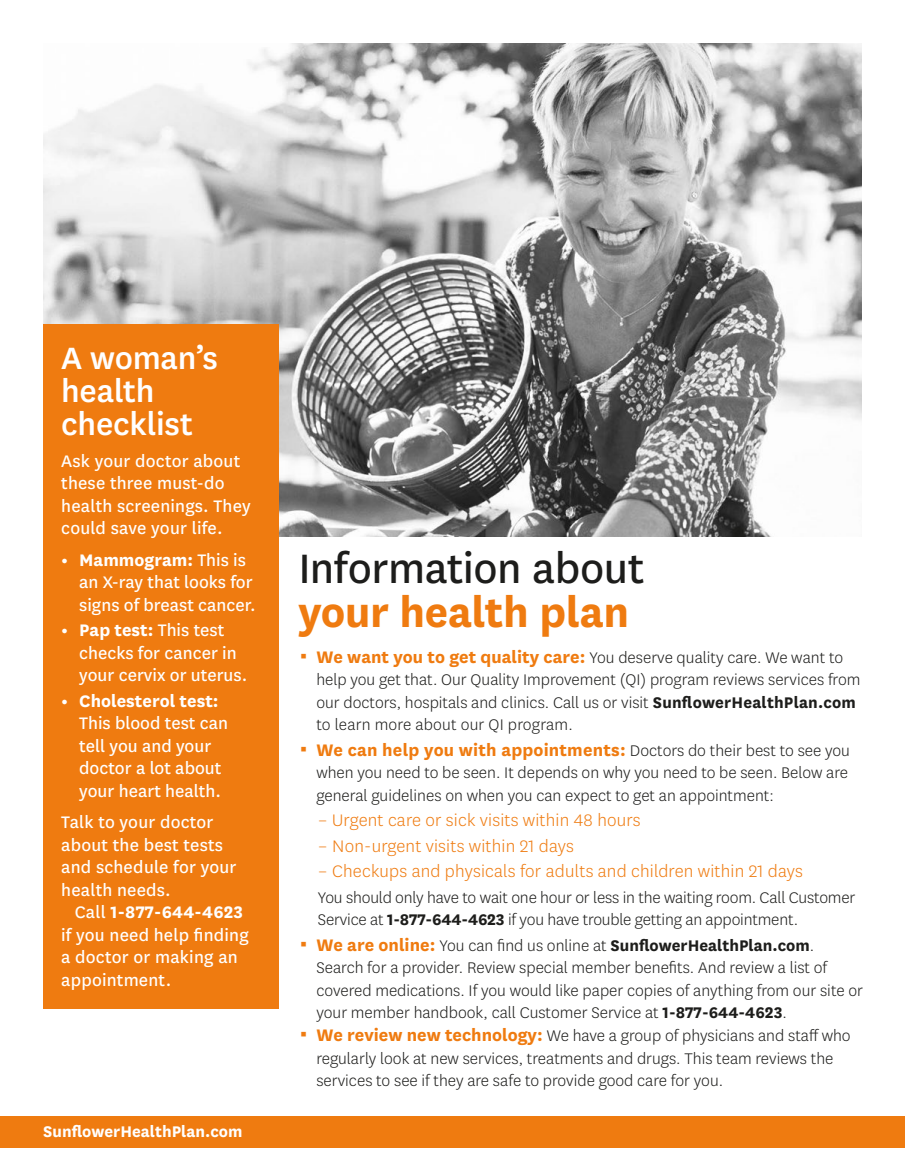
<style>
.page{position:relative;width:905px;height:1175px;background:#fff}
.page>*{position:absolute;margin:0;border:0;box-sizing:border-box;transform-origin:0 0}
.t1{font:48px/43.5px "Centene Sans";letter-spacing:-.01em;color:#1d1d1b}
.t2{font:500 36px/33px "Centene Sans";letter-spacing:-.005em;color:#fff}
.t3{font:19.5px/22.5px "Centene Sans";letter-spacing:.005em;color:#fff}
.t4{font:300 19.5px "Centene Sans";letter-spacing:.01em;color:#ef7b10}
.t5{font:700 19.5px "Centene Sans";letter-spacing:.01em;color:#ef7b10}
.t6{font:700 19.5px "Centene Sans";color:#fff}
.t7{font:300 18px/22.5px "Centene Sans";color:#1d1d1b}
.t8{font:700 18px "Centene Sans";color:#fff}
.s1{font-weight:700}
.s2{font-weight:700;color:#ef7b10}
.s3{font-weight:700;font-size:19.5px;color:#ef7b10}
.s4{font-weight:300;font-size:18px;color:#1d1d1b}
</style>
<div class="page">
<div style="left:0;top:1116px;width:905px;height:31px;background:#ef7b10"></div>
<img style="left:43px;top:43px;width:818px;height:493px">
<div style="left:43px;top:324px;width:235px;height:684px;background:#ef7b10"></div>
<h2 class="t2" style="left:61px;top:339px;width:158px">A woman’s health checklist</h2>
<p class="t3" style="left:61px;top:448px;width:191px">Ask your doctor about these three must-do health screenings. They could save your life.</p>
<p class="t6" style="left:61px;top:546px;width:9px">•</p>
<p class="t3" style="left:79px;top:547px;width:178px"><span class="s1">Mammogram:</span> This is an X-ray that looks for signs of breast cancer.</p>
<p class="t3" style="left:79px;top:618px;width:169px"><span class="s1">Pap test:</span> This test checks for cancer in your cervix or uterus.</p>
<p class="t3" style="left:79px;top:688px;width:150px"><span class="s1">Cholesterol test:<br></span>This blood test can tell you and your doctor a lot about your heart health.</p>
<p class="t3" style="left:61px;top:810px;width:177px">Talk to your doctor about the best tests and schedule for your health needs.</p>
<p class="t3" style="left:61px;top:900px;width:189px;text-indent:13px">Call <span class="s1">1-877-644-4623 </span>if you need help finding a doctor or making an appointment.</p>
<p class="t6" style="left:61px;top:616px;width:9px">•</p>
<p class="t6" style="left:61px;top:687px;width:9px">•</p>
<p class="t8" style="left:43px;top:1119px;width:201px">SunflowerHealthPlan.com</p>
<h2 class="t1" style="left:298px;top:544px;width:347px">Information about <span class="s2">your health plan</span></h2>
<p class="t7" style="left:316px;top:645px;width:545px"><span class="s3">We want you to get quality care:</span> You deserve quality care. We want to help you get that. Our Quality Improvement (QI) program reviews services from our doctors, hospitals and clinics. Call us or visit <span class="s1">SunflowerHealthPlan.com </span>to learn more about our QI program.</p>
<p class="t5" style="left:316px;top:736px;width:535px">We can help you with appointments: <span class="s4">Doctors do their best to see you</span></p>
<p class="t7" style="left:316px;top:761px;width:533px">when you need to be seen. It depends on why you need to be seen. Below are general guidelines on when you can expect to get an appointment:</p>
<p class="t4" style="left:318px;top:808px;width:324px">– Urgent care or sick visits within 48 hours</p>
<p class="t4" style="left:318px;top:833px;width:257px">– Non-urgent visits within 21 days</p>
<p class="t4" style="left:318px;top:859px;width:486px">– Checkups and physicals for adults and children within 21 days</p>
<p class="t7" style="left:318px;top:885px;width:539px">You should only have to wait one hour or less in the waiting room. Call Customer<br>Service at <span class="s1">1-877-644-4623</span> if you have trouble getting an appointment.</p>
<p class="t7" style="left:316px;top:933px;width:548px"><span class="s3">We are online:</span> You can find us online at <span class="s1">SunflowerHealthPlan.com</span>.<br>Search for a provider. Review special member benefits. And review a list of covered medications. If you would like paper copies of anything from our site or your member handbook, call Customer Service at <span class="s1">1-877-644-4623</span>.</p>
<p class="t7" style="left:316px;top:1023px;width:536px"><span class="s3">We review new technology:</span> We have a group of physicians and staff who regularly look at new services, treatments and drugs. This team reviews the services to see if they are safe to provide good care for you.</p>
</div>
